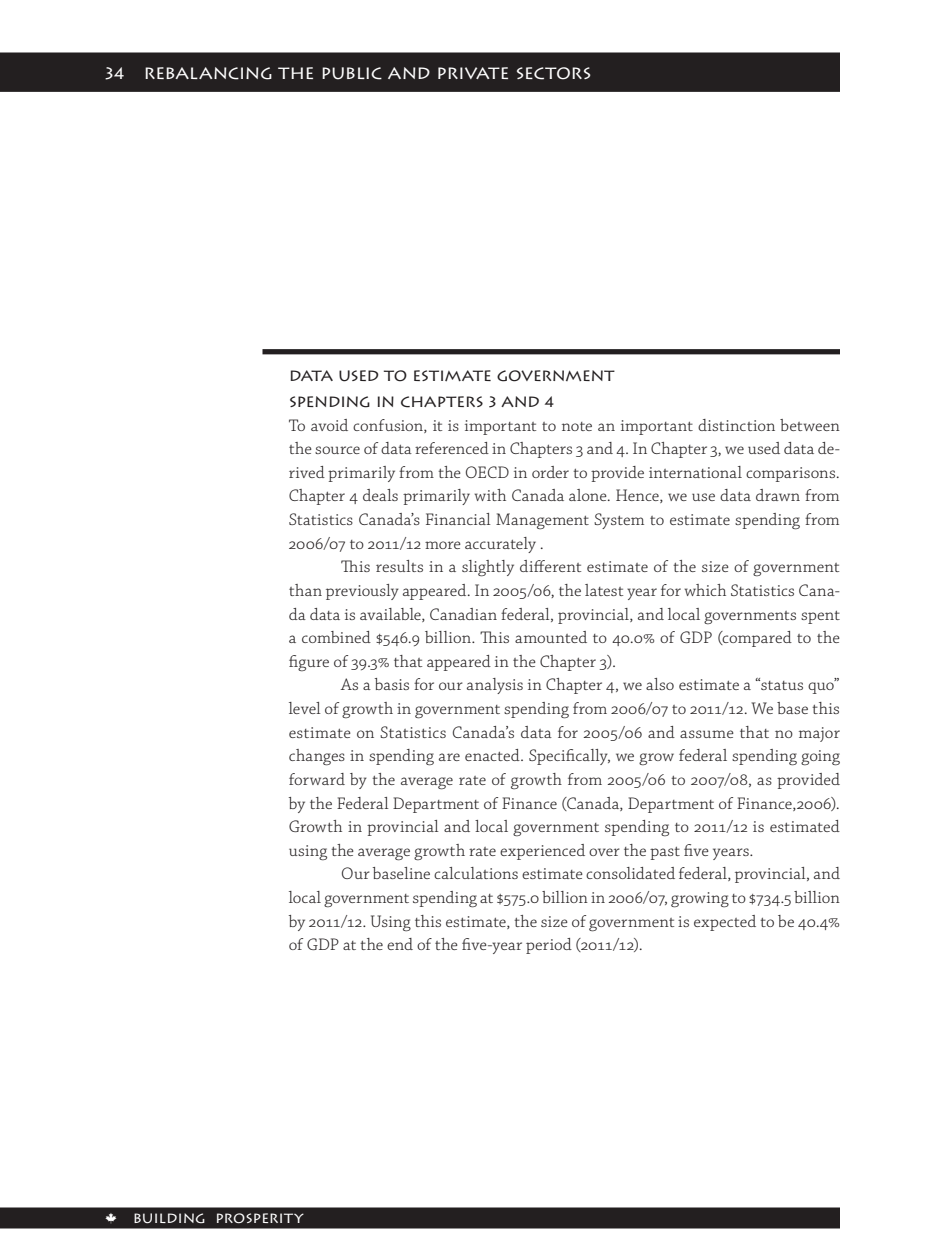
<style>
.page{position:relative;width:945px;height:1260px;background:#fff}
.page>*{position:absolute;margin:0;border:0;box-sizing:border-box;transform-origin:0 0}
.t1{font:19.25px "Lithos Pro";letter-spacing:-.02em;color:#fff}
.t2{font:300 17.5px/23.6px "Chaparral Pro";letter-spacing:.01em;color:#231f20;text-align:justify}
.t3{font:17.5px/26.2px "Lithos Pro";letter-spacing:-.025em;color:#231f20}
.t4{font:15.75px "Lithos Pro";letter-spacing:-.005em;color:#fff}
</style>
<div class="page">
<div style="left:0;top:52px;width:840px;height:40px;background:#231f20"></div>
<div style="left:0;top:1208px;width:840px;height:20px;background:#231f20"></div>
<div style="left:262px;top:349px;width:578px;height:5px;background:#231f20"></div>
<p class="t1" style="left:105px;top:61px;width:8px">34</p>
<p class="t1" style="left:144px;top:61px;width:450px">REBALANCING THE PUBLIC AND PRIVATE SECTORS</p>
<p class="t3" style="left:289px;top:362px;width:327px">DATA USED TO ESTIMATE GOVERNMENT<br>SPENDING IN CHAPTERS 3 AND 4</p>
<p class="t2" style="left:289px;top:414px;width:553px">To avoid confusion, it is important to note an important distinction between the source of data referenced in Chapters 3 and 4. In Chapter 3, we used data de&shy;rived primarily from the OECD in order to provide international comparisons.<br>Chapter 4 deals primarily with Canada alone. Hence, we use data drawn from Statistics Canada’s Financial Management System to estimate spending from 2006/07 to 2011/12 more accurately .</p>
<p class="t2" style="left:289px;top:556px;width:553px;text-indent:52px">This results in a slightly different estimate of the size of government than previously appeared. In 2005/06, the latest year for which Statistics Cana&shy;da data is available, Canadian federal, provincial, and local governments spent a combined $546.9 billion. This amounted to 40.0% of GDP (compared to the figure of 39.3% that appeared in the Chapter 3).</p>
<p class="t2" style="left:289px;top:674px;width:553px;text-indent:52px">As a basis for our analysis in Chapter 4, we also estimate a “status quo” level of growth in government spending from 2006/07 to 2011/12. We base this estimate on Statistics Canada’s data for 2005/06 and assume that no major changes in spending are enacted. Specifically, we grow federal spending going forward by the average rate of growth from 2005/06 to 2007/08, as provided by the Federal Department of Finance (Canada, Department of Finance,2006).<br>Growth in provincial and local government spending to 2011/12 is estimated using the average growth rate experienced over the past five years.</p>
<p class="t2" style="left:289px;top:863px;width:553px;text-indent:52px">Our baseline calculations estimate consolidated federal, provincial, and local government spending at $575.0 billion in 2006/07, growing to $734.5 billion by 2011/12. Using this estimate, the size of government is expected to be 40.4% of GDP at the end of the five-year period (2011/12).</p>
<p class="t4" style="left:133px;top:1209px;width:172px">BUILDING PROSPERITY</p>
</div>
